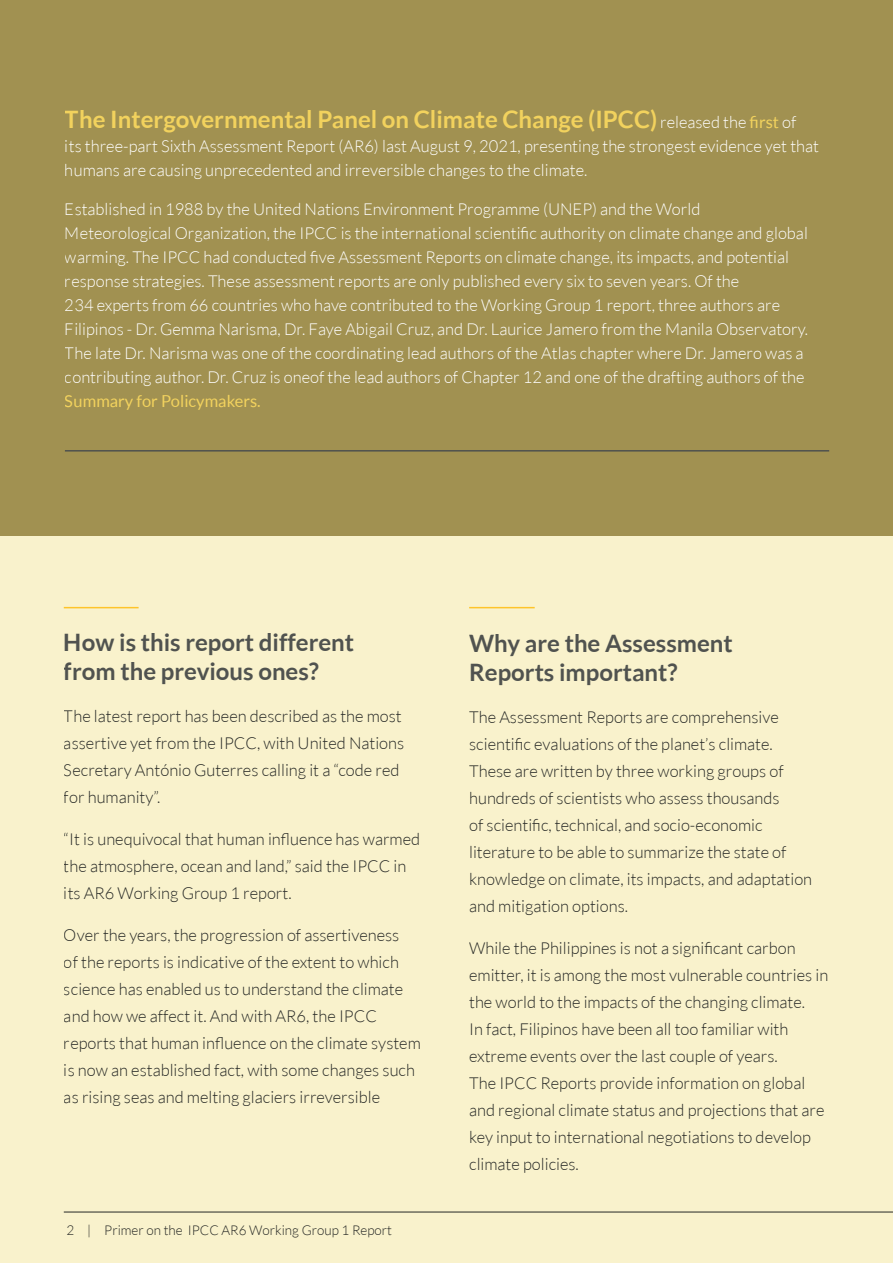
<style>
.page{position:relative;width:893px;height:1263px;background:#f9f2cc}
.page>*{position:absolute;margin:0;border:0;box-sizing:border-box;transform-origin:0 0}
.t1{font:700 24px/28.8px "Lato";color:#4e514e}
.t2{font:700 24px "Lato";color:#f3d35e}
.t3{font:300 16.5px/27px "Lato";color:#262825}
.t4{font:300 16.5px/24px "Lato";color:#fff}
.t5{font:16.5px "Lato";color:#f3d35e}
.t6{font:300 13.5px "Lato";color:#262825}
.s1{font-weight:300;font-size:16.5px;color:#fff}
.s2{font-weight:400;font-size:16.5px}
</style>
<div class="page">
<div style="left:0;top:0;width:893px;height:536px;background:#a19151"></div>
<hr style="left:64px;top:607px;width:75px;height:1px;background:#fec42a">
<hr style="left:469px;top:607px;width:66px;height:1px;background:#fec42a">
<hr style="left:65px;top:450px;width:764px;height:2px;background:#4e514e">
<hr style="left:64px;top:1212px;width:829px;height:1px;background:#262825">
<h1 class="t2" style="left:65px;top:105px;width:733px">The Intergovernmental Panel on Climate Change (IPCC) <span class="s1">released the</span> <span class="s2">first</span> <span class="s1">of</span></h1>
<p class="t4" style="left:65px;top:134px;width:756px">its three-part Sixth Assessment Report (AR6) last August 9, 2021, presenting the strongest evidence yet that humans are causing unprecedented and irreversible changes to the climate.</p>
<p class="t4" style="left:65px;top:197px;width:745px">Established in 1988 by the United Nations Environment Programme (UNEP) and the World Meteorological Organization, the IPCC is the international scientific authority on climate change and global warming. The IPCC had conducted five Assessment Reports on climate change, its impacts, and potential response strategies. These assessment reports are only published every six to seven years. Of the<br>234 experts from 66 countries who have contributed to the Working Group 1 report, three authors are Filipinos - Dr. Gemma Narisma, Dr. Faye Abigail Cruz, and Dr. Laurice Jamero from the Manila Observatory.<br>The late Dr. Narisma was one of the coordinating lead authors of the Atlas chapter where Dr. Jamero was a contributing author. Dr. Cruz is oneof the lead authors of Chapter 12 and one of the drafting authors of the</p>
<p class="t5" style="left:65px;top:392px;width:197px">Summary for Policymakers.</p>
<h1 class="t1" style="left:64px;top:627px;width:292px">How is this report different from the previous ones?</h1>
<p class="t3" style="left:64px;top:702px;width:342px">The latest report has been described as the most assertive yet from the IPCC, with United Nations Secretary António Guterres calling it a “code red for humanity”.</p>
<p class="t3" style="left:64px;top:825px;width:358px">“It is unequivocal that human influence has warmed the atmosphere, ocean and land,” said the IPCC in its AR6 Working Group 1 report.</p>
<p class="t3" style="left:64px;top:921px;width:359px">Over the years, the progression of assertiveness<br>of the reports is indicative of the extent to which science has enabled us to understand the climate and how we affect it. And with AR6, the IPCC reports that human influence on the climate system is now an established fact, with some changes such as rising seas and melting glaciers irreversible</p>
<p class="t6" style="left:66px;top:1222px;width:327px">2 | Primer on the IPCC AR6 Working Group 1 Report</p>
<h1 class="t1" style="left:469px;top:628px;width:265px">Why are the Assessment<br>Reports important?</h1>
<p class="t3" style="left:469px;top:703px;width:345px">The Assessment Reports are comprehensive scientific evaluations of the planet’s climate.<br>These are written by three working groups of hundreds of scientists who assess thousands<br>of scientific, technical, and socio-economic literature to be able to summarize the state of knowledge on climate, its impacts, and adaptation and mitigation options.</p>
<p class="t3" style="left:469px;top:934px;width:361px">While the Philippines is not a significant carbon emitter, it is among the most vulnerable countries in the world to the impacts of the changing climate.<br>In fact, Filipinos have been all too familiar with extreme events over the last couple of years.<br>The IPCC Reports provide information on global and regional climate status and projections that are key input to international negotiations to develop climate policies.</p>
</div>
